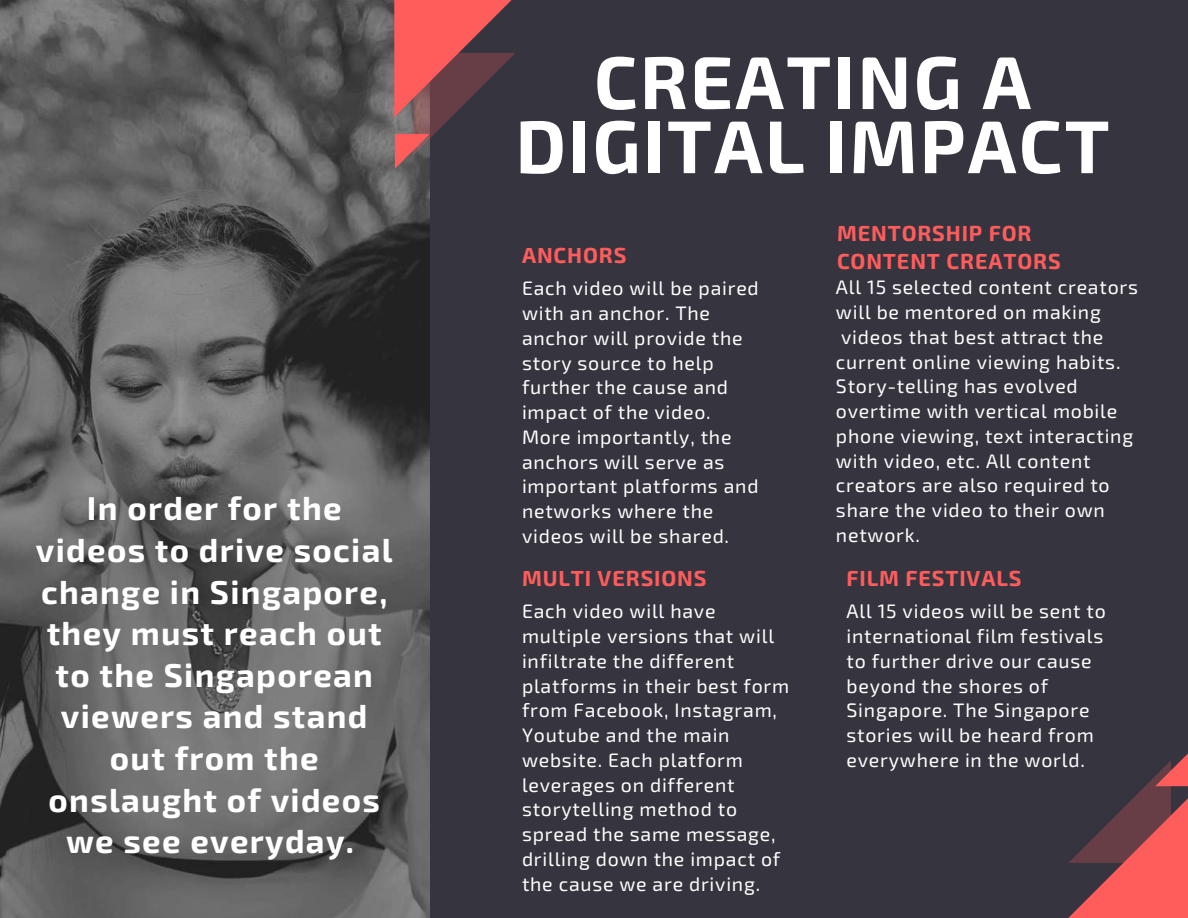
<style>
.page{position:relative;width:1188px;height:918px;background:#36353f}
.page>*{position:absolute;margin:0;border:0;box-sizing:border-box;transform-origin:0 0}
.t1{font:700 74.7px/64.2px "Exo 2";letter-spacing:.03em;color:#fff;text-align:center}
.t2{font:700 33px/41.7px "Exo 2";letter-spacing:.04em;color:#fff;text-align:center}
.t3{font:700 21.75px/28.2px "Exo 2";letter-spacing:.04em;color:#ff5c5c}
.t4{font:19.5px/24.8px "Exo 2";letter-spacing:.04em;color:#fff}
</style>
<div class="page">
<img style="left:0;top:0;width:430px;height:918px">
<svg style="left:1068px;top:863px;width:120px;height:55px;fill:#ff5c5c"></svg>
<svg style="left:1069px;top:753px;width:119px;height:110px"></svg>
<svg style="left:394px;top:0;width:121px;height:169px"></svg>
<h2 class="t2" style="left:36px;top:486px;width:358px">In order for the videos to drive social change in Singapore, they must reach out to the Singaporean viewers and stand out from the onslaught of videos we see everyday.</h2>
<h1 class="t1" style="left:515px;top:46px;width:596px">CREATING A<br>DIGITAL IMPACT</h1>
<p class="t3" style="left:522px;top:240px;width:106px">ANCHORS</p>
<p class="t4" style="left:522px;top:275px;width:238px">Each video will be paired with an anchor. The anchor will provide the story source to help further the cause and impact of the video.<br>More importantly, the anchors will serve as important platforms and networks where the videos will be shared.</p>
<p class="t3" style="left:522px;top:563px;width:186px">MULTI VERSIONS</p>
<p class="t4" style="left:522px;top:598px;width:269px">Each video will have multiple versions that will infiltrate the different platforms in their best form from Facebook, Instagram,<br>Youtube and the main website. Each platform leverages on different storytelling method to spread the same message, drilling down the impact of the cause we are driving.</p>
<p class="t3" style="left:837px;top:218px;width:225px">MENTORSHIP FOR<br>CONTENT CREATORS</p>
<p class="t4" style="left:836px;top:274px;width:304px">All 15 selected content creators will be mentored on making videos that best attract the current online viewing habits.<br>Story-telling has evolved overtime with vertical mobile phone viewing, text interacting with video, etc. All content creators are also required to share the video to their own network.</p>
<p class="t3" style="left:847px;top:563px;width:176px">FILM FESTIVALS</p>
<p class="t4" style="left:847px;top:598px;width:261px">All 15 videos will be sent to international film festivals to further drive our cause beyond the shores of<br>Singapore. The Singapore stories will be heard from everywhere in the world.</p>
</div>
